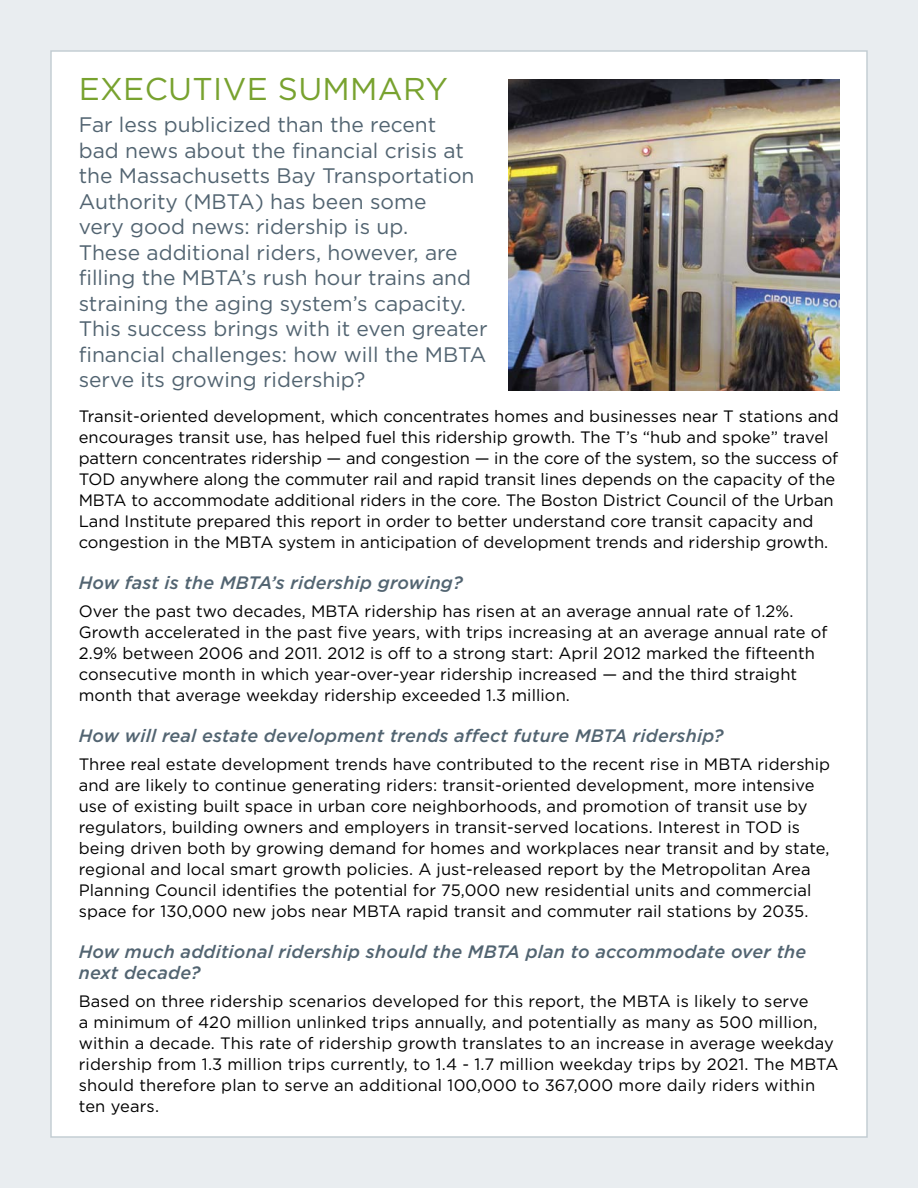
<style>
.page{position:relative;width:918px;height:1188px;background:#e9edf0}
.page>*{position:absolute;margin:0;border:0;box-sizing:border-box;transform-origin:0 0}
.t1{font:31.5px "Gotham";letter-spacing:.01em;color:#78a22f}
.ExecSum_First_Paragr{font:21px/25.5px "Gotham";color:#526471}
.ExecSum_Subhead{font:italic 500 18px/21.6px "Gotham";letter-spacing:.01em;color:#526471}
.ExecSum_Text{font:16.5px/21px "Gotham";letter-spacing:.005em;color:#000}
</style>
<div class="page">
<div style="left:50px;top:50px;width:818px;height:1088px;background:#fff;border:2px solid #c4ced4"></div>
<img style="left:508px;top:80px;width:331px;height:310px">
<p class="t1" style="left:79px;top:69px;width:371px">EXECUTIVE SUMMARY</p>
<p class="ExecSum_First_Paragr" style="left:79px;top:112px;width:410px">Far less publicized than the recent<br>bad news about the financial crisis at the Massachusetts Bay Transportation Authority (MBTA) has been some<br>very good news: ridership is up.<br>These additional riders, however, are filling the MBTA’s rush hour trains and straining the aging system’s capacity.<br>This success brings with it even greater financial challenges: how will the MBTA serve its growing ridership?</p>
<p class="ExecSum_Text" style="left:79px;top:405px;width:761px">Transit-oriented development, which concentrates homes and businesses near T stations and encourages transit use, has helped fuel this ridership growth. The T’s “hub and spoke” travel pattern concentrates ridership — and congestion — in the core of the system, so the success of TOD anywhere along the commuter rail and rapid transit lines depends on the capacity of the MBTA to accommodate additional riders in the core. The Boston District Council of the Urban Land Institute prepared this report in order to better understand core transit capacity and congestion in the MBTA system in anticipation of development trends and ridership growth.</p>
<p class="ExecSum_Subhead" style="left:79px;top:572px;width:386px">How fast is the MBTA’s ridership growing?</p>
<p class="ExecSum_Text" style="left:79px;top:600px;width:750px">Over the past two decades, MBTA ridership has risen at an average annual rate of 1.2%.<br>Growth accelerated in the past five years, with trips increasing at an average annual rate of 2.9% between 2006 and 2011. 2012 is off to a strong start: April 2012 marked the fifteenth consecutive month in which year-over-year ridership increased — and the third straight month that average weekday ridership exceeded 1.3 million.</p>
<p class="ExecSum_Subhead" style="left:79px;top:725px;width:646px">How will real estate development trends affect future MBTA ridership?</p>
<p class="ExecSum_Text" style="left:79px;top:753px;width:753px">Three real estate development trends have contributed to the recent rise in MBTA ridership and are likely to continue generating riders: transit-oriented development, more intensive use of existing built space in urban core neighborhoods, and promotion of transit use by regulators, building owners and employers in transit-served locations. Interest in TOD is being driven both by growing demand for homes and workplaces near transit and by state, regional and local smart growth policies. A just-released report by the Metropolitan Area Planning Council identifies the potential for 75,000 new residential units and commercial space for 130,000 new jobs near MBTA rapid transit and commuter rail stations by 2035.</p>
<p class="ExecSum_Subhead" style="left:79px;top:940px;width:729px">How much additional ridership should the MBTA plan to accommodate over the next decade?</p>
<p class="ExecSum_Text" style="left:79px;top:990px;width:761px">Based on three ridership scenarios developed for this report, the MBTA is likely to serve<br>a minimum of 420 million unlinked trips annually, and potentially as many as 500 million, within a decade. This rate of ridership growth translates to an increase in average weekday ridership from 1.3 million trips currently, to 1.4 - 1.7 million weekday trips by 2021. The MBTA should therefore plan to serve an additional 100,000 to 367,000 more daily riders within ten years.</p>
</div>
